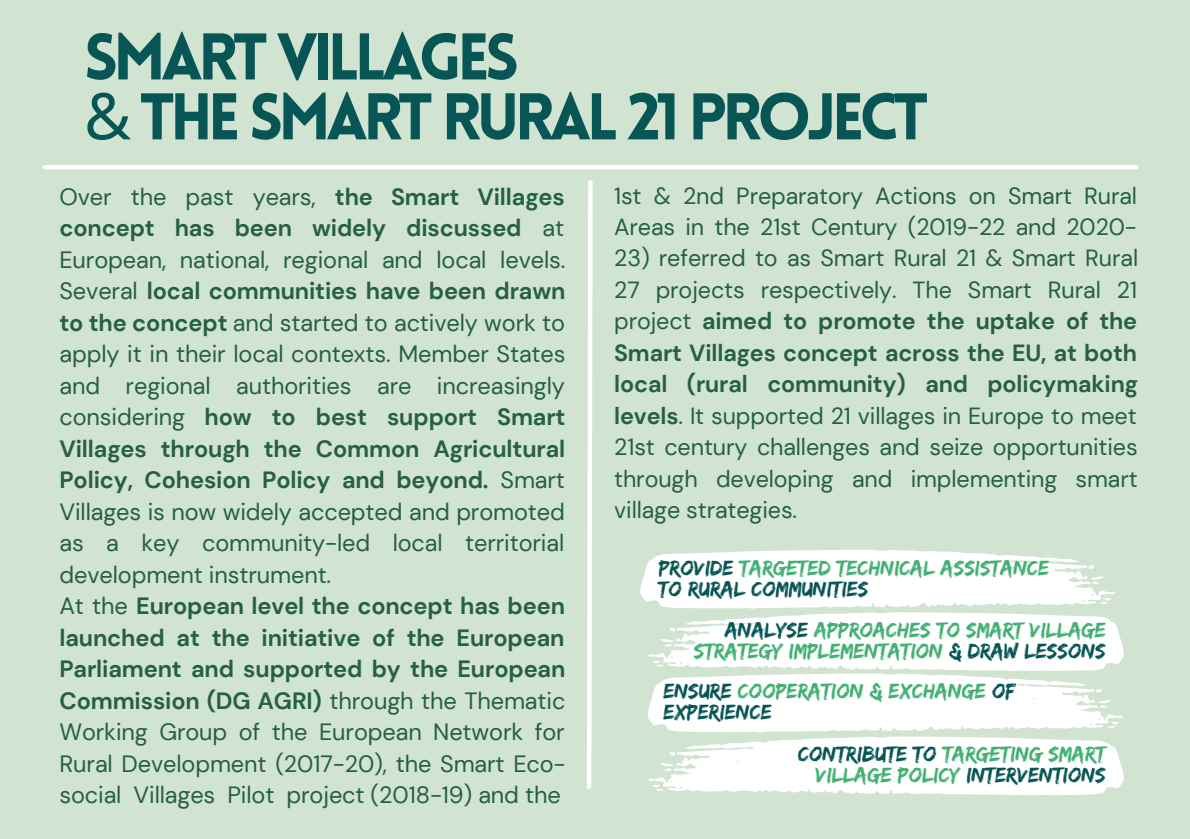
<style>
.page{position:relative;width:1190px;height:839px;background:#fff}
.page>*{position:absolute;margin:0;border:0;box-sizing:border-box;transform-origin:0 0}
.t1{font:900 64.4px/59.8px "Lovelo";letter-spacing:-.075em;color:#075555}
.t2{font:23.6px/31.4px "DM Sans";letter-spacing:-.005em;color:#266041}
.t3{font:23.4px/31.4px "DM Sans";letter-spacing:-.005em;color:#266041}
.t4{font:22px/21px "Edo";color:#42b072}
.s1{font-family:"Noto Sans";font-weight:400}
.s2{font-weight:700}
.s3{color:#075555}
</style>
<div class="page">
<div style="left:0;top:0;width:1190px;height:838px;background:#d0e4d1"></div>
<hr style="left:45px;top:165px;width:1091px;height:4px;background:#fff">
<svg style="left:587px;top:180px;width:6px;height:609px"></svg>
<svg style="left:640px;top:549px;width:483px;height:246px"></svg>
<h1 class="t1" style="left:84px;top:33px;width:846px">SMART VILLAGES<br><span class="s1">&amp;</span> THE SMART RURAL 21 PROJECT</h1>
<p class="t2" style="left:59px;top:181px;width:508px">Over the past years, <span class="s2">the Smart Villages concept has been widely discussed</span> at European, national, regional and local levels.<br>Several <span class="s2">local communities have been drawn to the concept</span> and started to actively work to apply it in their local contexts. Member States and regional authorities are increasingly considering <span class="s2">how to best support Smart Villages through the Common Agricultural Policy, Cohesion Policy and beyond.</span> Smart Villages is now widely accepted and promoted as a key community-led local territorial development instrument.<br>At the <span class="s2">European level the concept has been launched at the initiative of the European Parliament and supported by the European Commission (DG AGRI)</span> through the Thematic Working Group of the European Network for Rural Development (2017-20), the Smart Eco&shy;social Villages Pilot project (2018-19) and the</p>
<p class="t3" style="left:614px;top:180px;width:524px">1st &amp; 2nd Preparatory Actions on Smart Rural<br>Areas in the 21st Century (2019-22 and 2020-</p>
<p class="t3" style="left:614px;top:243px;width:525px;text-align:justify">23) referred to as Smart Rural 21 &amp; Smart Rural 27 projects respectively. The Smart Rural 21 project <span class="s2">aimed to promote the uptake of the Smart Villages concept across the EU, at both local (rural community) and policymaking levels</span>. It supported 21 villages in Europe to meet 21st century challenges and seize opportunities through developing and implementing smart village strategies.</p>
<p class="t4" style="left:659px;top:556px;width:392px"><span class="s3">PROVIDE</span> TARGETED TECHNICAL ASSISTANCE<br><span class="s3">TO RURAL COMMUNITIES</span></p>
<p class="t4" style="left:694px;top:618px;width:413px;text-align:right"><span class="s3">ANALYSE</span> APPROACHES TO SMART VILLAGE<br>STRATEGY IMPLEMENTATION <span class="s3">&amp; DRAW LESSONS</span></p>
<p class="t4" style="left:663px;top:680px;width:354px"><span class="s3">ENSURE</span> COOPERATION &amp; EXCHANGE <span class="s3">OF<br>EXPERIENCE</span></p>
<p class="t4" style="left:798px;top:743px;width:309px;text-align:right"><span class="s3">CONTRIBUTE TO</span> TARGETING SMART<br>VILLAGE POLICY <span class="s3">INTERVENTIONS</span></p>
</div>
